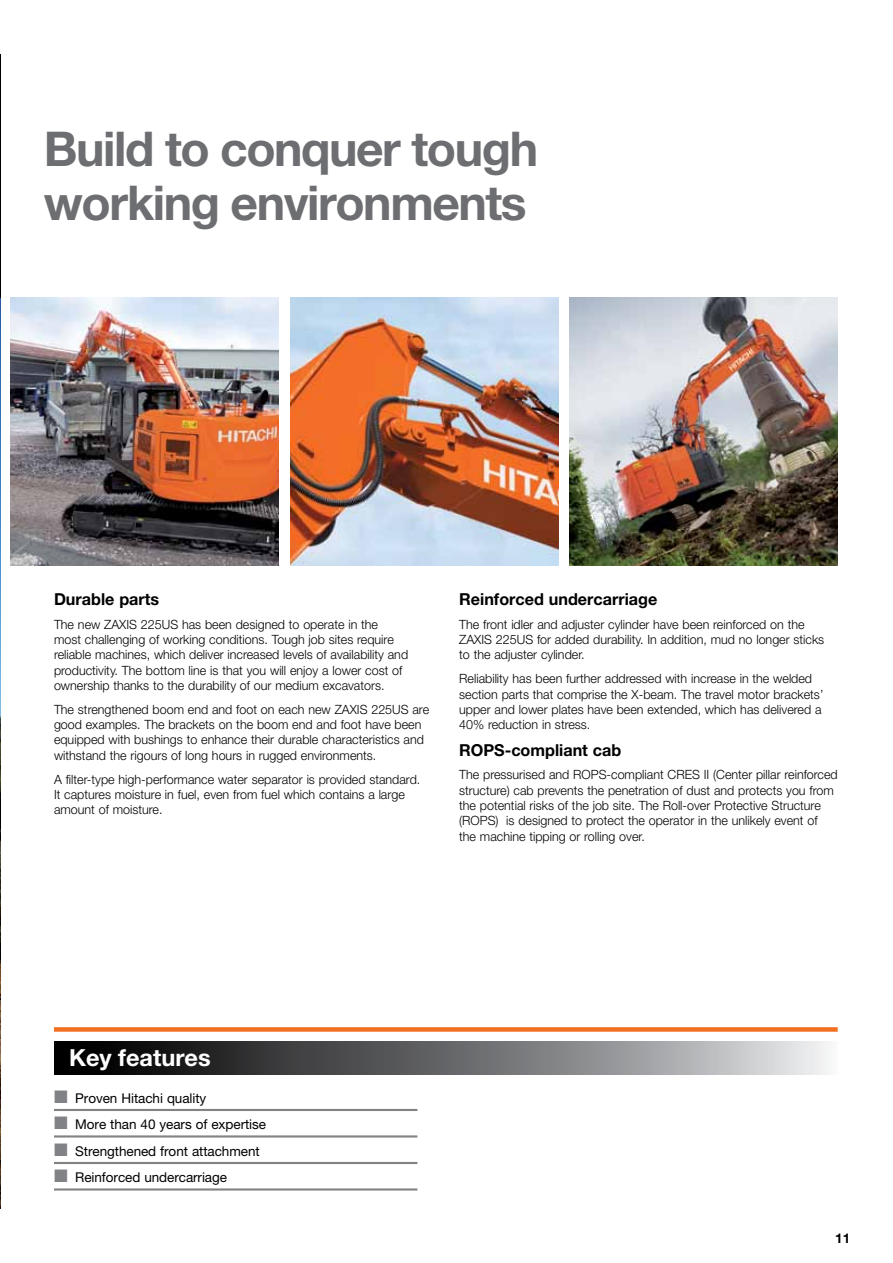
<style>
.page{position:relative;width:893px;height:1263px;background:#fff}
.page>*{position:absolute;margin:0;border:0;box-sizing:border-box;transform-origin:0 0}
.t1{font:700 48px/54.4px "Helvetica Neue LT Pro";letter-spacing:-.03em;color:#6d6e71}
.t2{font:700 23.55px "Helvetica Neue LT Pro";color:#fff}
.t3{font:700 16.5px "Helvetica Neue LT Pro";color:#000}
.t4{font:13.5px "Helvetica Neue LT Pro";letter-spacing:-.005em;color:#000}
.t5{font:700 13.5px "Helvetica Neue LT Pro";color:#000}
.t6{font:300 12.75px/15.3px "Helvetica Neue LT Pro";color:#000}
.s1{color:#808285}
</style>
<div class="page">
<div style="left:54px;top:1027px;width:784px;height:5px;background:#f36f21"></div>
<img style="left:0;top:298px;width:1px;height:911px">
<img style="left:11px;top:298px;width:267px;height:268px">
<img style="left:290px;top:298px;width:268px;height:268px">
<img style="left:570px;top:298px;width:268px;height:268px">
<svg style="left:54px;top:1041px;width:775px;height:34px;background:#68696b"></svg>
<hr style="left:0;top:54px;width:1px;height:244px;background:#000">
<hr style="left:54px;top:1109px;width:363px;height:2px;background:#808285">
<hr style="left:54px;top:1135px;width:363px;height:2px;background:#808285">
<hr style="left:54px;top:1162px;width:363px;height:2px;background:#808285">
<hr style="left:54px;top:1188px;width:363px;height:2px;background:#808285">
<h1 class="t1" style="left:44px;top:120px;width:496px">Build to conquer tough working environments</h1>
<p class="t3" style="left:54px;top:589px;width:107px">Durable parts</p>
<p class="t6" style="left:54px;top:616px;width:356px">The new ZAXIS 225US has been designed to operate in the most challenging of working conditions. Tough job sites require reliable machines, which deliver increased levels of availability and productivity. The bottom line is that you will enjoy a lower cost of ownership thanks to the durability of our medium excavators.</p>
<p class="t6" style="left:54px;top:701px;width:377px">The strengthened boom end and foot on each new ZAXIS 225US are good examples. The brackets on the boom end and foot have been equipped with bushings to enhance their durable characteristics and withstand the rigours of long hours in rugged environments.</p>
<p class="t6" style="left:54px;top:771px;width:368px">A filter-type high-performance water separator is provided standard.<br>It captures moisture in fuel, even from fuel which contains a large amount of moisture.</p>
<p class="t3" style="left:459px;top:589px;width:200px">Reinforced undercarriage</p>
<p class="t6" style="left:459px;top:616px;width:367px">The front idler and adjuster cylinder have been reinforced on the<br>ZAXIS 225US for added durability. In addition, mud no longer sticks to the adjuster cylinder.</p>
<p class="t6" style="left:459px;top:671px;width:366px">Reliability has been further addressed with increase in the welded section parts that comprise the X-beam. The travel motor brackets’ upper and lower plates have been extended, which has delivered a 40% reduction in stress.</p>
<p class="t3" style="left:459px;top:739px;width:164px">ROPS-compliant cab</p>
<p class="t6" style="left:459px;top:767px;width:380px">The pressurised and ROPS-compliant CRES II (Center pillar reinforced structure) cab prevents the penetration of dust and protects you from the potential risks of the job site. The Roll-over Protective Structure (ROPS) is designed to protect the operator in the unlikely event of<br>the machine tipping or rolling over.</p>
<h2 class="t2" style="left:69px;top:1043px;width:143px">Key features</h2>
<p class="t4" style="left:54px;top:1090px;width:154px"><span class="s1">■</span> Proven Hitachi quality</p>
<p class="t4" style="left:54px;top:1116px;width:214px"><span class="s1">■</span> More than 40 years of expertise</p>
<p class="t4" style="left:54px;top:1143px;width:207px"><span class="s1">■</span> Strengthened front attachment</p>
<p class="t4" style="left:54px;top:1169px;width:175px"><span class="s1">■</span> Reinforced undercarriage</p>
<p class="t5" style="left:835px;top:1230px;width:17px">11</p>
</div>
